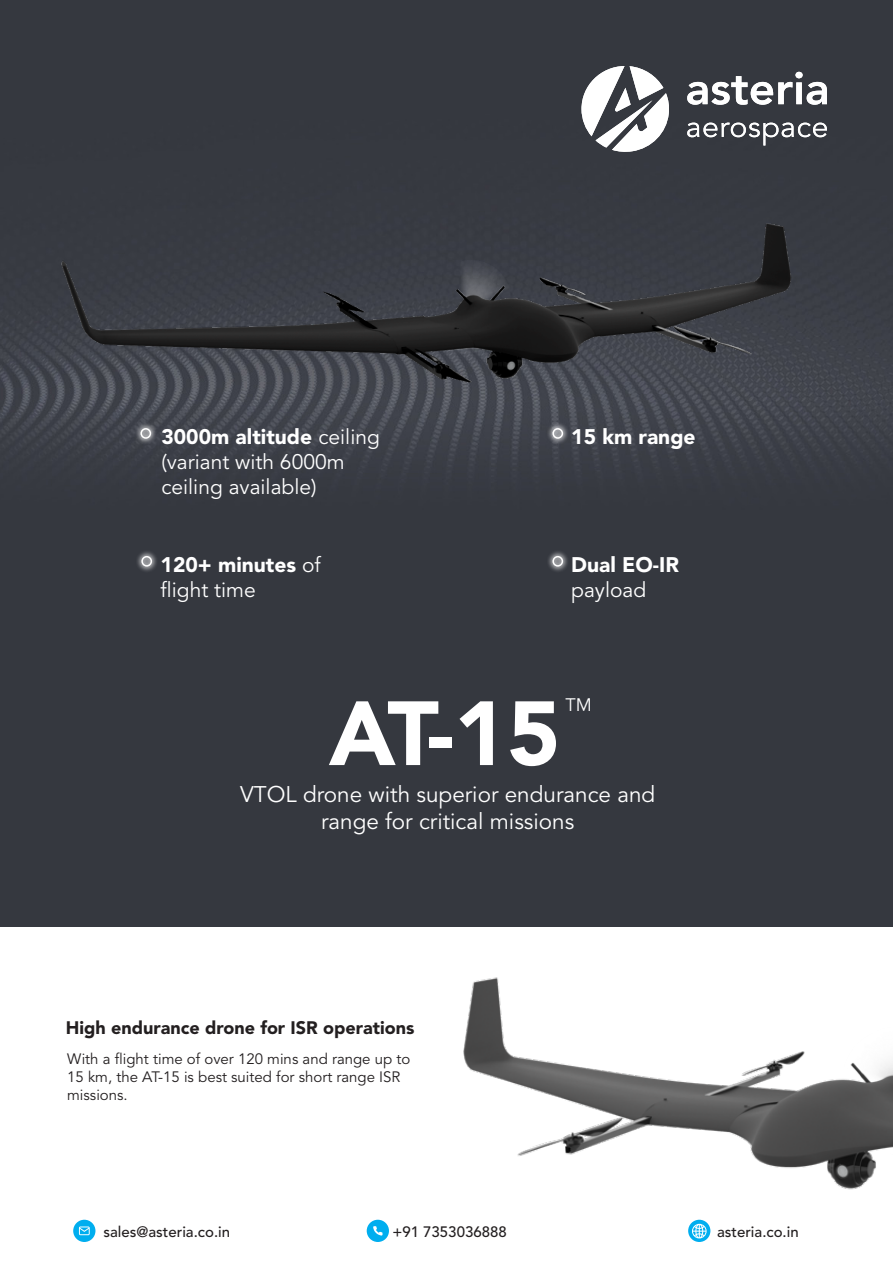
<style>
.page{position:relative;width:893px;height:1263px;background:#fff}
.page>*{position:absolute;margin:0;border:0;box-sizing:border-box;transform-origin:0 0}
.t1{font:900 90px "Avenir LT Std";color:#fff}
.t2{font:22.5px/27px "Avenir LT Std";color:#fff;text-align:center}
.t3{font:21px/25.2px "Avenir LT Std";color:#fff}
.t4{font:900 21px/25.2px "Avenir LT Std";color:#fff}
.t5{font:900 18px "Avenir LT Std";color:#231f20}
.t6{font:18px "Avenir LT Std";color:#fff}
.t7{font:15px "Avenir LT Std";color:#231f20}
.t8{font:500 15px "Avenir LT Std";color:#231f20}
.s1{font-weight:400}
.s2{font-weight:900}
</style>
<div class="page">
<img style="left:0;top:0;width:893px;height:927px">
<img style="left:463px;top:977px;width:430px;height:213px">
<img style="left:46px;top:212px;width:801px;height:184px">
<div style="left:135px;top:549px;width:23px;height:24px;background:#fff;opacity:.58"></div>
<div style="left:141px;top:556px;width:11px;height:11px;border:2px solid #fff;border-radius:50%"></div>
<div style="left:134px;top:421px;width:24px;height:24px;background:#fff;opacity:.58"></div>
<div style="left:140px;top:428px;width:11px;height:11px;border:2px solid #fff;border-radius:50%"></div>
<div style="left:546px;top:549px;width:23px;height:24px;background:#fff;opacity:.58"></div>
<div style="left:552px;top:556px;width:11px;height:11px;border:2px solid #fff;border-radius:50%"></div>
<div style="left:546px;top:421px;width:23px;height:24px;background:#fff;opacity:.58"></div>
<div style="left:552px;top:428px;width:11px;height:11px;border:2px solid #fff;border-radius:50%"></div>
<svg style="left:581px;top:66px;width:88px;height:86px"></svg>
<svg style="left:687px;top:72px;width:140px;height:33px"></svg>
<svg style="left:687px;top:123px;width:140px;height:22px"></svg>
<div style="left:73px;top:1220px;width:22px;height:22px;background:#00aeef;border-radius:50%"></div>
<svg style="left:79px;top:1226px;width:11px;height:9px"></svg>
<div style="left:367px;top:1220px;width:22px;height:22px;background:#00aeef;border-radius:50%"></div>
<svg style="left:373px;top:1226px;width:9px;height:9px"></svg>
<svg style="left:688px;top:1220px;width:22px;height:22px"></svg>
<svg style="left:692px;top:1224px;width:15px;height:14px"></svg>
<p class="t4" style="left:161px;top:424px;width:220px">3000m altitude <span class="s1">ceiling</span></p>
<p class="t4" style="left:571px;top:424px;width:126px">15 km range</p>
<p class="t3" style="left:161px;top:450px;width:185px">(variant with 6000m ceiling available)</p>
<p class="t3" style="left:161px;top:553px;width:162px"><span class="s2">120+ minutes</span> of flight time</p>
<p class="t4" style="left:571px;top:552px;width:109px">Dual EO-IR <span class="s1">payload</span></p>
<p class="t6" style="left:566px;top:694px;width:28px">TM</p>
<p class="t1" style="left:329px;top:679px;width:233px">AT-15</p>
<p class="t2" style="left:240px;top:781px;width:417px">VTOL drone with superior endurance and range for critical missions</p>
<p class="t5" style="left:66px;top:1017px;width:350px">High endurance drone for ISR operations</p>
<p class="t7" style="left:67px;top:1050px;width:345px">With a flight time of over 120 mins and range up to</p>
<p class="t7" style="left:67px;top:1068px;width:335px">15 km, the AT-15 is best suited for short range ISR</p>
<p class="t7" style="left:67px;top:1086px;width:62px">missions.</p>
<p class="t8" style="left:103px;top:1223px;width:128px">sales@asteria.co.in</p>
<p class="t8" style="left:392px;top:1223px;width:116px">+91 7353036888</p>
<p class="t8" style="left:717px;top:1223px;width:83px">asteria.co.in</p>
</div>
